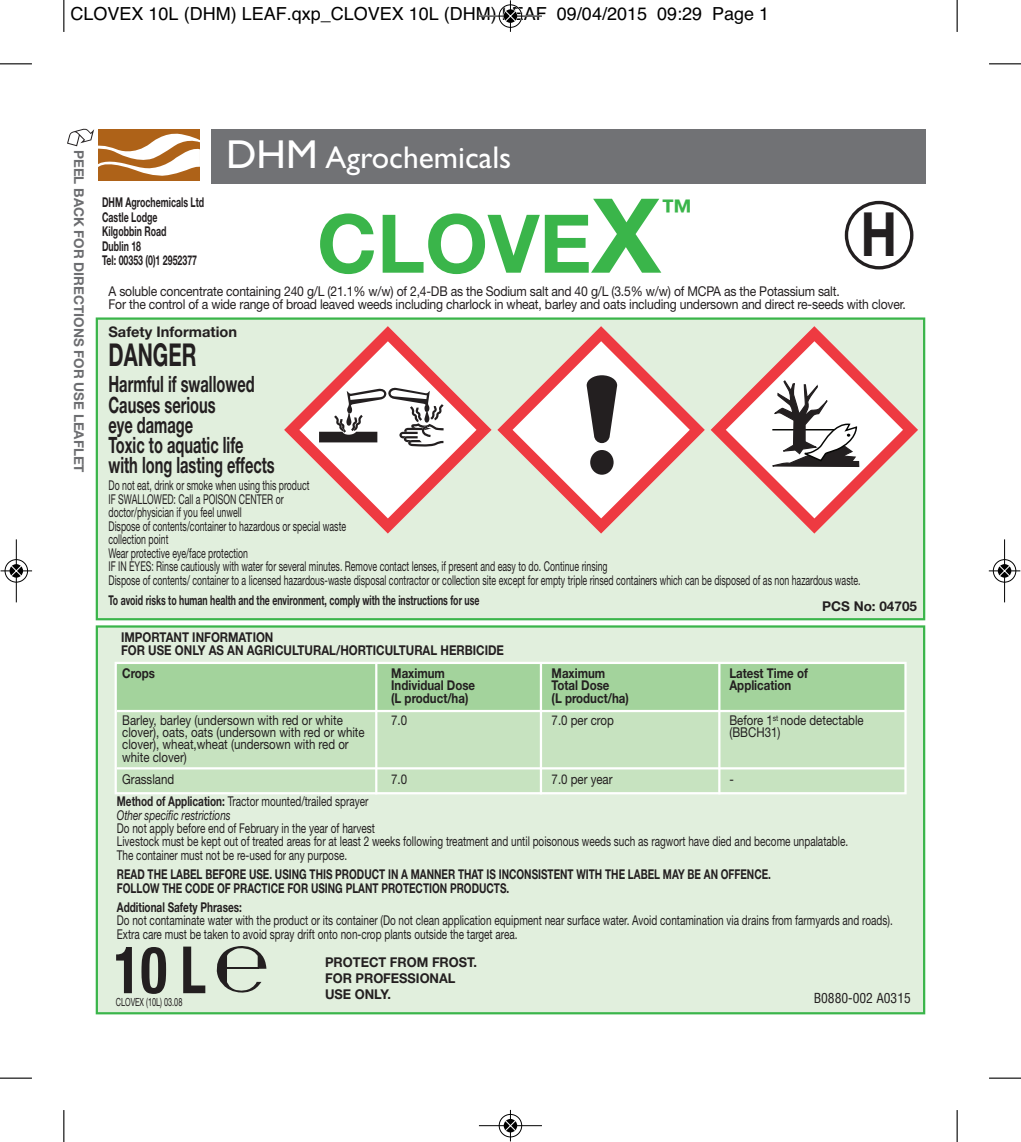
<style>
.page{position:relative;width:1021px;height:1142px;background:#fff}
.page>*{position:absolute;margin:0;border:0;box-sizing:border-box;transform-origin:0 0}
.t1{font:700 81px "Helvetica Neue";color:#3ab54a}
.t2{font:700 condensed 65.25px "Helvetica Neue";color:#231f20;scale:.85 1}
.t3{font:700 60.98px "Helvetica Neue";color:#231f20;scale:.8 1}
.t4{font:900 condensed 54px "Helvetica Neue";color:#231f20}
.t5{font:31.5px "Gill Sans";color:#fff}
.t6{font:700 31.5px "Helvetica Neue";color:#231f20;scale:.65 1}
.t7{font:700 31.5px "Helvetica Neue";color:#3ab54a}
.t8{font:700 22.5px/20.2px "Helvetica Neue";color:#231f20;scale:.65 1}
.t9{font:18px "Helvetica";color:#000}
.t10{font:700 14.62px "Helvetica Neue";color:#231f20}
.t11{font:13.5px/13.3px "Helvetica Neue";color:#231f20;scale:.74 1}
.t12{font:13.5px/13.5px "Helvetica Neue";color:#231f20;scale:.65 1}
.t13{font:13.5px/13.5px "Helvetica Neue";color:#231f20;scale:.9 1}
.t14{font:13.5px/12.4px "Helvetica Neue";color:#231f20;scale:.85 1}
.t15{font:700 13.5px/13.3px "Helvetica Neue";color:#231f20;scale:.74 1}
.t16{font:700 13.5px/13.5px "Helvetica Neue";color:#231f20;scale:.85 1}
.t17{font:700 13.5px/14.6px "Helvetica Neue";color:#231f20;scale:.65 1}
.t18{font:700 13.5px/15.8px "Helvetica Neue";color:#231f20;scale:.95 1}
.t19{font:700 13.5px "Helvetica Neue";color:#6c6d70}
.t20{font:condensed 13.5px "Helvetica";color:#231f20}
.t21{font:700 13.5px "Helvetica Neue";color:#231f20}
.t22{font:11.25px "Helvetica Neue";color:#231f20;scale:.65 1}
.t23{font:700 11.25px "Helvetica Neue";color:#231f20;scale:.9 1}
.s1{font-size:40.5px}
.s2{font-size:103.5px}
.s3{font-weight:700}
.s4{font-style:italic}
</style>
<div class="page">
<div style="left:98px;top:627px;width:825px;height:385px;background:#e1efdd"></div>
<div style="left:96px;top:625px;width:829px;height:389px;border:2px solid #3ab54a"></div>
<div style="left:840px;top:129px;width:85px;height:55px;background:#717275"></div>
<div style="left:116px;top:707px;width:789px;height:85px;background:#c7e3c0"></div>
<div style="left:116px;top:662px;width:789px;height:48px;background:#a3d39c"></div>
<hr style="left:375px;top:663px;width:2px;height:131px;background:#fff">
<hr style="left:540px;top:663px;width:2px;height:131px;background:#fff">
<hr style="left:718px;top:663px;width:2px;height:131px;background:#fff">
<hr style="left:117px;top:710px;width:788px;height:2px;background:#fff">
<hr style="left:117px;top:767px;width:788px;height:2px;background:#fff">
<div style="left:115px;top:662px;width:791px;height:132px;border:2px solid #fff"></div>
<svg style="left:844px;top:200px;width:69px;height:69px"></svg>
<div style="left:98px;top:320px;width:825px;height:298px;background:#e1efdd"></div>
<div style="left:96px;top:317px;width:829px;height:303px;border:2px solid #3ab54a"></div>
<svg style="left:497px;top:326px;width:421px;height:207px"></svg>
<svg style="left:284px;top:326px;width:207px;height:207px"></svg>
<svg style="left:217px;top:946px;width:49px;height:46px"></svg>
<hr style="left:225px;top:967px;width:34px;height:2px;background:#231f20">
<div style="left:211px;top:129px;width:639px;height:55px;background:#717275"></div>
<div style="left:98px;top:130px;width:102px;height:51px;background:#ae6218"></div>
<svg style="left:67px;top:128px;width:133px;height:48px"></svg>
<hr style="left:63px;top:0;width:1px;height:32px;background:#000">
<hr style="left:0;top:63px;width:32px;height:1px;background:#000">
<hr style="left:956px;top:0;width:1px;height:32px;background:#000">
<hr style="left:989px;top:63px;width:31px;height:1px;background:#000">
<hr style="left:63px;top:1110px;width:1px;height:32px;background:#000">
<hr style="left:0;top:1077px;width:32px;height:1px;background:#000">
<hr style="left:956px;top:1110px;width:1px;height:32px;background:#000">
<hr style="left:989px;top:1077px;width:31px;height:1px;background:#000">
<div style="left:498px;top:4px;width:24px;height:24px;border:1px solid #fff;border-radius:50%"></div>
<hr style="left:479px;top:16px;width:63px;height:1px;background:#000">
<hr style="left:510px;top:0;width:1px;height:32px;background:#000">
<div style="left:499px;top:5px;width:23px;height:23px;border:1px solid #000;border-radius:50%"></div>
<svg style="left:503px;top:9px;width:14px;height:14px"></svg>
<svg style="left:504px;top:10px;width:12px;height:12px"></svg>
<div style="left:498px;top:1113px;width:24px;height:24px;border:1px solid #fff;border-radius:50%"></div>
<hr style="left:479px;top:1125px;width:63px;height:1px;background:#000">
<hr style="left:510px;top:1110px;width:1px;height:31px;background:#000">
<div style="left:499px;top:1114px;width:23px;height:23px;border:1px solid #000;border-radius:50%"></div>
<svg style="left:503px;top:1119px;width:14px;height:13px"></svg>
<svg style="left:504px;top:1120px;width:12px;height:11px"></svg>
<div style="left:4px;top:559px;width:24px;height:24px;border:1px solid #fff;border-radius:50%"></div>
<svg style="left:9px;top:564px;width:15px;height:14px"></svg>
<hr style="left:16px;top:539px;width:1px;height:63px;background:#000">
<hr style="left:1px;top:570px;width:31px;height:1px;background:#000">
<div style="left:5px;top:559px;width:23px;height:23px;border:1px solid #000;border-radius:50%"></div>
<svg style="left:10px;top:564px;width:13px;height:13px"></svg>
<svg style="left:11px;top:565px;width:11px;height:11px"></svg>
<div style="left:992px;top:559px;width:24px;height:24px;border:1px solid #fff;border-radius:50%"></div>
<hr style="left:1004px;top:539px;width:1px;height:63px;background:#000">
<hr style="left:988px;top:570px;width:32px;height:1px;background:#000">
<div style="left:993px;top:559px;width:23px;height:23px;border:1px solid #000;border-radius:50%"></div>
<svg style="left:997px;top:564px;width:14px;height:13px"></svg>
<svg style="left:998px;top:565px;width:12px;height:11px"></svg>
<h3 class="t9" style="left:71px;top:4px;width:700px">CLOVEX 10L (DHM) LEAF.qxp_CLOVEX 10L (DHM) LEAF 09/04/2015 09:29 Page 1</h3>
<p class="t19" style="left:84px;top:150px;width:324px;rotate:90deg">PEEL BACK FOR DIRECTIONS FOR USE LEAFLET</p>
<p class="t17" style="left:102px;top:196px;width:158px">DHM Agrochemicals Ltd<br>Castle Lodge<br>Kilgobbin Road<br>Dublin 18<br>Tel: 00353 (0)1 2952377</p>
<h3 class="t5" style="left:226px;top:145px;width:287px"><span class="s1">DHM</span> Agrochemicals</h3>
<h1 class="t1" style="left:317px;top:215px;width:345px">CLOVE<span class="s2">X</span></h1>
<h3 class="t7" style="left:660px;top:200px;width:33px">™</h3>
<h3 class="t4" style="left:840px;top:210px;width:32px">H</h3>
<h3 class="t3" style="left:860px;top:213px;width:47px">H</h3>
<p class="t13" style="left:108px;top:286px;width:887px">A soluble concentrate containing 240 g/L (21.1% w/w) of 2,4-DB as the Sodium salt and 40 g/L (3.5% w/w) of MCPA as the Potassium salt.<br>For the control of a wide range of broad leaved weeds including charlock in wheat, barley and oats including undersown and direct re-seeds with clover.</p>
<p class="t10" style="left:108px;top:326px;width:130px">Safety Information</p>
<h3 class="t6" style="left:108px;top:343px;width:137px">DANGER</h3>
<h3 class="t8" style="left:108px;top:376px;width:257px">Harmful if swallowed<br>Causes serious<br>eye damage<br>Toxic to aquatic life with long lasting effects</h3>
<p class="t12" style="left:108px;top:480px;width:1158px">Do not eat, drink or smoke when using this product<br>IF SWALLOWED: Call a POISON CENTER or<br>doctor/physician if you feel unwell<br>Dispose of contents/container to hazardous or special waste<br>collection point<br>Wear protective eye/face protection<br>IF IN EYES: Rinse cautiously with water for several minutes. Remove contact lenses, if present and easy to do. Continue rinsing<br>Dispose of contents/ container to a licensed hazardous-waste disposal contractor or collection site except for empty triple rinsed containers which can be disposed of as non hazardous waste.</p>
<p class="t17" style="left:108px;top:594px;width:572px">To avoid risks to human health and the environment, comply with the instructions for use</p>
<p class="t23" style="left:137px;top:506px;width:10px">C</p>
<p class="t21" style="left:822px;top:601px;width:96px">PCS No: 04705</p>
<p class="t16" style="left:121px;top:631px;width:452px">IMPORTANT INFORMATION<br>FOR USE ONLY AS AN AGRICULTURAL/HORTICULTURAL HERBICIDE</p>
<p class="t16" style="left:122px;top:667px;width:40px">Crops</p>
<p class="t16" style="left:391px;top:667px;width:65px">Maximum</p>
<p class="t16" style="left:551px;top:667px;width:65px">Maximum</p>
<p class="t16" style="left:729px;top:667px;width:94px">Latest Time of</p>
<p class="t16" style="left:391px;top:680px;width:100px">Individual Dose</p>
<p class="t16" style="left:551px;top:680px;width:69px">Total Dose</p>
<p class="t16" style="left:729px;top:680px;width:74px">Application</p>
<p class="t16" style="left:391px;top:692px;width:92px">(L product/ha)</p>
<p class="t16" style="left:551px;top:692px;width:92px">(L product/ha)</p>
<p class="t14" style="left:122px;top:715px;width:261px">Barley, barley (undersown with red or white</p>
<p class="t14" style="left:391px;top:715px;width:20px">7.0</p>
<p class="t14" style="left:551px;top:715px;width:75px">7.0 per crop</p>
<p class="t14" style="left:729px;top:715px;width:159px">Before 1<sup>st</sup> node detectable</p>
<p class="t14" style="left:122px;top:727px;width:287px">clover), oats, oats (undersown with red or white</p>
<p class="t14" style="left:729px;top:727px;width:61px">(BBCH31)</p>
<p class="t14" style="left:122px;top:739px;width:268px">clover), wheat,wheat (undersown with red or white clover)</p>
<p class="t14" style="left:122px;top:774px;width:63px">Grassland</p>
<p class="t14" style="left:391px;top:774px;width:20px">7.0</p>
<p class="t14" style="left:551px;top:774px;width:73px">7.0 per year</p>
<p class="t14" style="left:729px;top:774px;width:7px">-</p>
<p class="t11" style="left:117px;top:796px;width:341px"><span class="s3">Method of Application:</span> Tractor mounted/trailed sprayer<br><span class="s4">Other specific restrictions</span></p>
<p class="t11" style="left:117px;top:823px;width:989px">Do not apply before end of February in the year of harvest<br>Livestock must be kept out of treated areas for at least 2 weeks following treatment and until poisonous weeds such as ragwort have died and become unpalatable.<br>The container must not be re-used for any purpose.</p>
<p class="t15" style="left:117px;top:869px;width:885px">READ THE LABEL BEFORE USE. USING THIS PRODUCT IN A MANNER THAT IS INCONSISTENT WITH THE LABEL MAY BE AN OFFENCE.<br>FOLLOW THE CODE OF PRACTICE FOR USING PLANT PROTECTION PRODUCTS.</p>
<p class="t15" style="left:117px;top:902px;width:170px">Additional Safety Phrases:</p>
<p class="t11" style="left:117px;top:915px;width:1049px">Do not contaminate water with the product or its container (Do not clean application equipment near surface water. Avoid contamination via drains from farmyards and roads).<br>Extra care must be taken to avoid spray drift onto non-crop plants outside the target area.</p>
<h2 class="t2" style="left:114px;top:916px;width:110px">10 L</h2>
<p class="t18" style="left:325px;top:955px;width:162px">PROTECT FROM FROST.<br>FOR PROFESSIONAL<br>USE ONLY.</p>
<p class="t22" style="left:116px;top:998px;width:104px">CLOVEX (10L) 03.08</p>
<p class="t20" style="left:813px;top:990px;width:99px">B0880-002 A0315</p>
</div>
